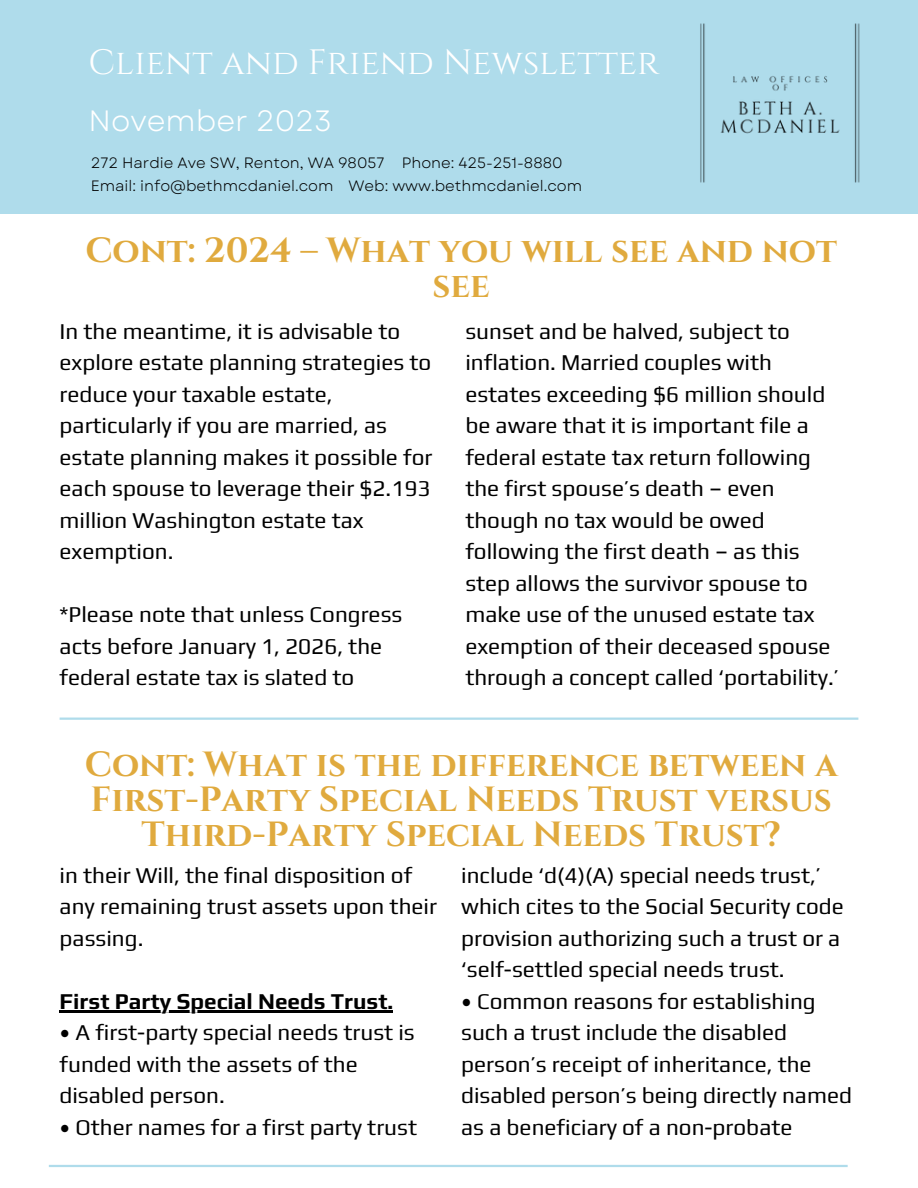
<style>
.page{position:relative;width:918px;height:1188px;background:#fff}
.page>*{position:absolute;margin:0;border:0;box-sizing:border-box;transform-origin:0 0}
.t1{font:35.1px "Cinzel";color:#fff}
.t2{font:700 34.95px/34.8px "Cinzel";color:#e0aa3e;text-align:center}
.t3{font:29.4px "Garet";color:#fff}
.t4{font:22.5px/31.5px "Play";color:#000}
.t5{font:700 22.5px "Play";color:#000}
.t6{font:15px "Garet";color:#000}
</style>
<div class="page">
<div style="left:0;top:0;width:918px;height:214px;background:#afdceb"></div>
<img style="left:700px;top:23px;width:160px;height:160px">
<hr style="left:49px;top:1165px;width:799px;height:2px;background:#afdceb">
<hr style="left:60px;top:718px;width:798px;height:2px;background:#afdceb">
<hr style="left:60px;top:1010px;width:333px;height:2px;background:#000">
<p class="t1" style="left:88px;top:40px;width:572px">Client and Friend Newsletter</p>
<p class="t3" style="left:88px;top:100px;width:245px">November 2023</p>
<p class="t6" style="left:91px;top:152px;width:295px">272 Hardie Ave SW, Renton, WA 98057</p>
<p class="t6" style="left:91px;top:175px;width:244px">Email: info@bethmcdaniel.com</p>
<p class="t6" style="left:402px;top:152px;width:162px">Phone: 425-251-8880</p>
<p class="t6" style="left:349px;top:175px;width:235px">Web: www.bethmcdaniel.com</p>
<p class="t2" style="left:85px;top:234px;width:753px">Cont: 2024 – What you will see and not see</p>
<p class="t4" style="left:60px;top:315px;width:374px">In the meantime, it is advisable to explore estate planning strategies to reduce your taxable estate, particularly if you are married, as estate planning makes it possible for each spouse to leverage their $2.193 million Washington estate tax exemption.</p>
<p class="t4" style="left:465px;top:315px;width:375px">sunset and be halved, subject to inflation. Married couples with estates exceeding $6 million should be aware that it is important file a federal estate tax return following the first spouse’s death – even though no tax would be owed following the first death – as this step allows the survivor spouse to make use of the unused estate tax exemption of their deceased spouse through a concept called ‘portability.’</p>
<p class="t4" style="left:60px;top:598px;width:344px">*Please note that unless Congress acts before January 1, 2026, the federal estate tax is slated to</p>
<p class="t2" style="left:85px;top:748px;width:754px">Cont: What is the difference between a<br>First-Party Special Needs Trust versus<br>Third-Party Special Needs Trust?</p>
<p class="t4" style="left:60px;top:859px;width:379px">in their Will, the final disposition of any remaining trust assets upon their passing.</p>
<p class="t4" style="left:461px;top:859px;width:384px">include ‘d(4)(A) special needs trust,’ which cites to the Social Security code provision authorizing such a trust or a ‘self-settled special needs trust.</p>
<p class="t4" style="left:461px;top:985px;width:392px">• Common reasons for establishing such a trust include the disabled person’s receipt of inheritance, the disabled person’s being directly named as a beneficiary of a non-probate</p>
<p class="t5" style="left:60px;top:988px;width:335px">First Party Special Needs Trust.</p>
<p class="t4" style="left:60px;top:1016px;width:357px">• A first-party special needs trust is funded with the assets of the disabled person.</p>
<p class="t4" style="left:60px;top:1111px;width:359px">• Other names for a first party trust</p>
</div>
